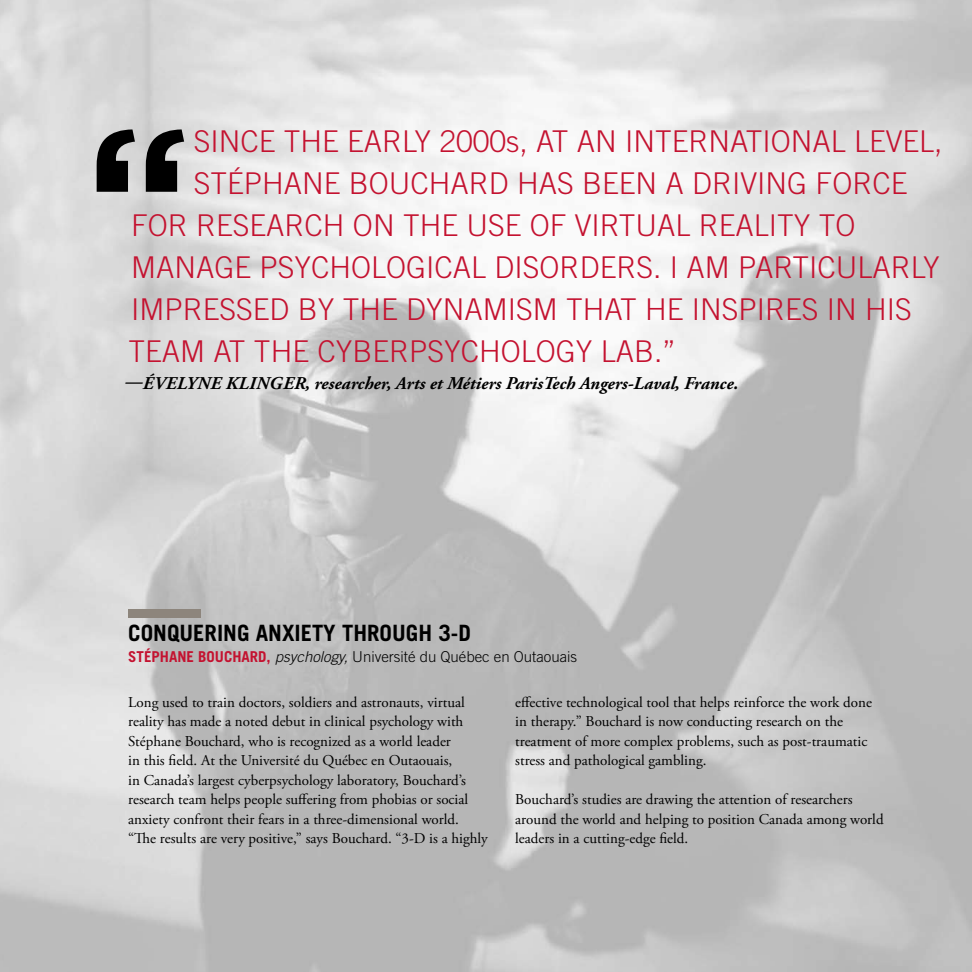
<style>
.page{position:relative;width:972px;height:972px;background:#fff}
.page>*{position:absolute;margin:0;border:0;box-sizing:border-box;transform-origin:0 0}
.t1{font:700 193.5px "Gotham";color:#000}
.t2{font:300 30px "Trade Gothic";color:#c41230}
.t3{font:700 22.5px "Trade Gothic";color:#000}
.t4{font:italic 700 18px "Adobe Garamond Pro";color:#000}
.t5{font:15px/19.5px "Adobe Garamond Pro";color:#000}
.t6{font:300 15px "Trade Gothic";color:#000}
.s1{font-weight:700;color:#c41230}
.s2{font-style:italic}
</style>
<div class="page">
<div style="left:128px;top:609px;width:73px;height:8px;background:#8d857c"></div>
<h1 class="t1" style="left:86px;top:86px;width:106px">“</h1>
<h2 class="t2" style="left:194px;top:123px;width:750px">SINCE TH E EAR LY 2000S, AT AN INTER NATIONAL LEVEL,</h2>
<h2 class="t2" style="left:194px;top:165px;width:715px">STÉPHANE BOUCHAR D HAS B EEN A DR IVING FORCE</h2>
<h2 class="t2" style="left:131px;top:207px;width:726px">FOR R ESEARCH ON TH E USE OF VIRTUAL R EALITY TO</h2>
<h2 class="t2" style="left:131px;top:249px;width:807px">MANAG E PSYCHOLOG ICAL DISOR DERS. I AM PARTICULAR LY</h2>
<h2 class="t2" style="left:131px;top:291px;width:779px">IMPR ESSED BY TH E DYNAMISM THAT H E INSPIR ES IN H IS</h2>
<h2 class="t2" style="left:128px;top:333px;width:208px">TEAM AT TH E CYB</h2>
<h2 class="t2" style="left:372px;top:333px;width:35px">ERPSY</h2>
<h2 class="t2" style="left:461px;top:333px;width:217px">CHOLOGY LAB .”</h2>
<p class="t4" style="left:125px;top:373px;width:42px">—Évelyne</p>
<p class="t4" style="left:226px;top:373px;width:26px">Klinger</p>
<p class="t4" style="left:306px;top:373px;width:434px">, researcher, Arts et Métiers ParisTech Angers-Laval, France.</p>
<h3 class="t3" style="left:128px;top:620px;width:342px">CONQUERING ANXIETY THROUGH 3-D</h3>
<p class="t6" style="left:128px;top:648px;width:450px"><span class="s1">STÉPHANE BOUCHARD,</span> <span class="s2">psychology,</span> U NIVERSITÉ DU QUÉBEC EN OUTAOUAIS</p>
<p class="t5" style="left:128px;top:693px;width:361px">Long used to train doctors, soldiers and astronauts, virtual reality has made a noted debut in clinical psychology with Stéphane Bouchard, who is recognized as a world leader<br>in this field. At the Université du Québec en Outaouais,<br>in Canada’s largest cyberpsychology laboratory, Bouchard’s research team helps people suffering from phobias or social anxiety confront their fears in a three-dimensional world. “The results are very positive,” says Bouchard. “3-D is a highly</p>
<p class="t5" style="left:515px;top:693px;width:358px">effective technological tool that helps reinforce the work done in therapy.” Bouchard is now conducting research on the treatment of more complex problems, such as post-traumatic stress and pathological gambling.</p>
<p class="t5" style="left:515px;top:790px;width:370px">Bouchard’s studies are drawing the attention of researchers around the world and helping to position Canada among world leaders in a cutting-edge field.</p>
</div>
